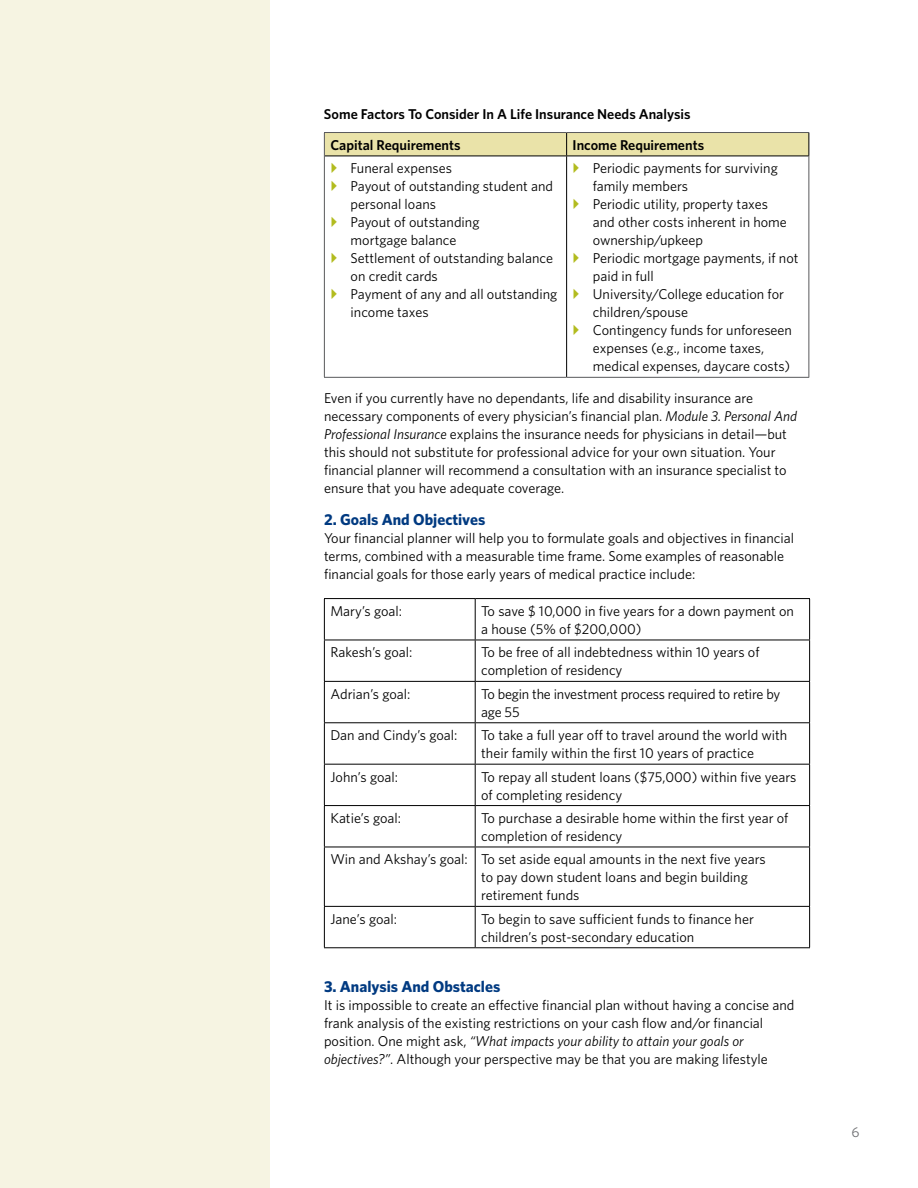
<style>
.page{position:relative;width:918px;height:1188px;background:#fff}
.page>*{position:absolute;margin:0;border:0;box-sizing:border-box;transform-origin:0 0}
.t1{font:700 15.75px "Whitney";color:#013a81}
.t2{font:14.25px/18px "Whitney";color:#000}
.t3{font:600 14.25px/30.6px "Whitney";color:#000}
.t4{font:14.25px "Whitney";color:#6d6e71}
.s1{font-style:italic}
</style>
<div class="page">
<div style="left:0;top:0;width:270px;height:1188px;background:#f6f4e2"></div>
<hr style="left:325px;top:156px;width:242px;height:1px;background:#000">
<hr style="left:567px;top:156px;width:242px;height:1px;background:#000">
<hr style="left:566px;top:156px;width:1px;height:221px;background:#000">
<hr style="left:324px;top:156px;width:1px;height:221px;background:#58595b">
<hr style="left:808px;top:156px;width:1px;height:221px;background:#58595b">
<div style="left:324px;top:133px;width:485px;height:23px;background:#eae3a9"></div>
<hr style="left:324px;top:132px;width:243px;height:1px;background:#58595b">
<hr style="left:567px;top:132px;width:242px;height:1px;background:#58595b">
<hr style="left:324px;top:377px;width:243px;height:1px;background:#58595b">
<hr style="left:567px;top:377px;width:242px;height:1px;background:#58595b">
<hr style="left:324px;top:598px;width:151px;height:1px;background:#000">
<hr style="left:324px;top:599px;width:1px;height:41px;background:#000">
<hr style="left:475px;top:598px;width:335px;height:1px;background:#000">
<hr style="left:475px;top:599px;width:1px;height:41px;background:#000">
<hr style="left:809px;top:599px;width:1px;height:41px;background:#000">
<hr style="left:324px;top:640px;width:151px;height:1px;background:#000">
<hr style="left:324px;top:640px;width:1px;height:41px;background:#000">
<hr style="left:475px;top:640px;width:335px;height:1px;background:#000">
<hr style="left:475px;top:640px;width:1px;height:41px;background:#000">
<hr style="left:809px;top:640px;width:1px;height:41px;background:#000">
<hr style="left:324px;top:681px;width:151px;height:1px;background:#000">
<hr style="left:324px;top:682px;width:1px;height:40px;background:#000">
<hr style="left:475px;top:681px;width:335px;height:1px;background:#000">
<hr style="left:475px;top:682px;width:1px;height:40px;background:#000">
<hr style="left:809px;top:682px;width:1px;height:40px;background:#000">
<hr style="left:324px;top:722px;width:151px;height:1px;background:#000">
<hr style="left:324px;top:723px;width:1px;height:41px;background:#000">
<hr style="left:475px;top:722px;width:335px;height:1px;background:#000">
<hr style="left:475px;top:723px;width:1px;height:41px;background:#000">
<hr style="left:809px;top:723px;width:1px;height:41px;background:#000">
<hr style="left:324px;top:764px;width:151px;height:1px;background:#000">
<hr style="left:324px;top:765px;width:1px;height:40px;background:#000">
<hr style="left:475px;top:764px;width:335px;height:1px;background:#000">
<hr style="left:475px;top:765px;width:1px;height:40px;background:#000">
<hr style="left:809px;top:765px;width:1px;height:40px;background:#000">
<hr style="left:324px;top:805px;width:151px;height:1px;background:#000">
<hr style="left:324px;top:806px;width:1px;height:41px;background:#000">
<hr style="left:475px;top:805px;width:335px;height:1px;background:#000">
<hr style="left:475px;top:806px;width:1px;height:41px;background:#000">
<hr style="left:809px;top:806px;width:1px;height:41px;background:#000">
<hr style="left:324px;top:847px;width:151px;height:1px;background:#000">
<hr style="left:324px;top:847px;width:1px;height:59px;background:#000">
<hr style="left:475px;top:847px;width:335px;height:1px;background:#000">
<hr style="left:475px;top:847px;width:1px;height:59px;background:#000">
<hr style="left:809px;top:847px;width:1px;height:59px;background:#000">
<hr style="left:324px;top:906px;width:151px;height:1px;background:#000">
<hr style="left:324px;top:907px;width:1px;height:40px;background:#000">
<hr style="left:475px;top:906px;width:335px;height:1px;background:#000">
<hr style="left:475px;top:907px;width:1px;height:40px;background:#000">
<hr style="left:809px;top:907px;width:1px;height:40px;background:#000">
<hr style="left:324px;top:947px;width:151px;height:1px;background:#000">
<hr style="left:475px;top:947px;width:335px;height:1px;background:#000">
<p class="t3" style="left:330px;top:99px;width:362px;text-indent:-6px">Some Factors To Consider In A Life Insurance Needs Analysis<br>Capital Requirements</p>
<p class="t3" style="left:573px;top:129px;width:133px">Income Requirements</p>
<p class="t2" style="left:351px;top:159px;width:208px">Funeral expenses<br>Payout of outstanding student and personal loans<br>Payout of outstanding<br>mortgage balance<br>Settlement of outstanding balance on credit cards<br>Payment of any and all outstanding income taxes</p>
<p class="t2" style="left:593px;top:159px;width:207px">Periodic payments for surviving family members<br>Periodic utility, property taxes<br>and other costs inherent in home ownership/upkeep<br>Periodic mortgage payments, if not paid in full<br>University/College education for children/spouse<br>Contingency funds for unforeseen expenses (e.g., income taxes, medical expenses, daycare costs)</p>
<p class="t2" style="left:324px;top:389px;width:475px">Even if you currently have no dependants, life and disability insurance are necessary components of every physician’s financial plan. <span class="s1">Module 3. Personal And Professional Insurance</span> explains the insurance needs for physicians in detail—but this should not substitute for professional advice for your own situation. Your financial planner will recommend a consultation with an insurance specialist to ensure that you have adequate coverage.</p>
<p class="t1" style="left:324px;top:510px;width:163px">2. Goals And Objectives</p>
<p class="t2" style="left:324px;top:528px;width:472px">Your financial planner will help you to formulate goals and objectives in financial terms, combined with a measurable time frame. Some examples of reasonable financial goals for those early years of medical practice include:</p>
<p class="t2" style="left:330px;top:602px;width:73px">Mary’s goal:</p>
<p class="t2" style="left:481px;top:602px;width:314px">To save $ 10,000 in five years for a down payment on a house (5% of $200,000)</p>
<p class="t2" style="left:330px;top:643px;width:84px">Rakesh’s goal:</p>
<p class="t2" style="left:481px;top:643px;width:280px">To be free of all indebtedness within 10 years of completion of residency</p>
<p class="t2" style="left:330px;top:685px;width:82px">Adrian’s goal:</p>
<p class="t2" style="left:481px;top:685px;width:301px">To begin the investment process required to retire by age 55</p>
<p class="t2" style="left:330px;top:726px;width:129px">Dan and Cindy’s goal:</p>
<p class="t2" style="left:481px;top:726px;width:308px">To take a full year off to travel around the world with their family within the first 10 years of practice</p>
<p class="t2" style="left:330px;top:767px;width:69px">John’s goal:</p>
<p class="t2" style="left:481px;top:767px;width:317px">To repay all student loans ($75,000) within five years of completing residency</p>
<p class="t2" style="left:330px;top:809px;width:72px">Katie’s goal:</p>
<p class="t2" style="left:481px;top:809px;width:309px">To purchase a desirable home within the first year of completion of residency</p>
<p class="t2" style="left:481px;top:850px;width:286px;text-indent:-151px">Win and Akshay’s goal: To set aside equal amounts in the next five years to pay down student loans and begin building retirement funds</p>
<p class="t2" style="left:330px;top:909px;width:68px">Jane’s goal:</p>
<p class="t2" style="left:481px;top:909px;width:274px">To begin to save sufficient funds to finance her children’s post-secondary education</p>
<p class="t1" style="left:324px;top:977px;width:178px">3. Analysis And Obstacles</p>
<p class="t2" style="left:324px;top:995px;width:472px">It is impossible to create an effective financial plan without having a concise and frank analysis of the existing restrictions on your cash flow and/or financial position. One might ask, <span class="s1">“What impacts your ability to attain your goals or objectives?”</span>. Although your perspective may be that you are making lifestyle</p>
<p class="t4" style="left:852px;top:1123px;width:10px">6</p>
</div>
